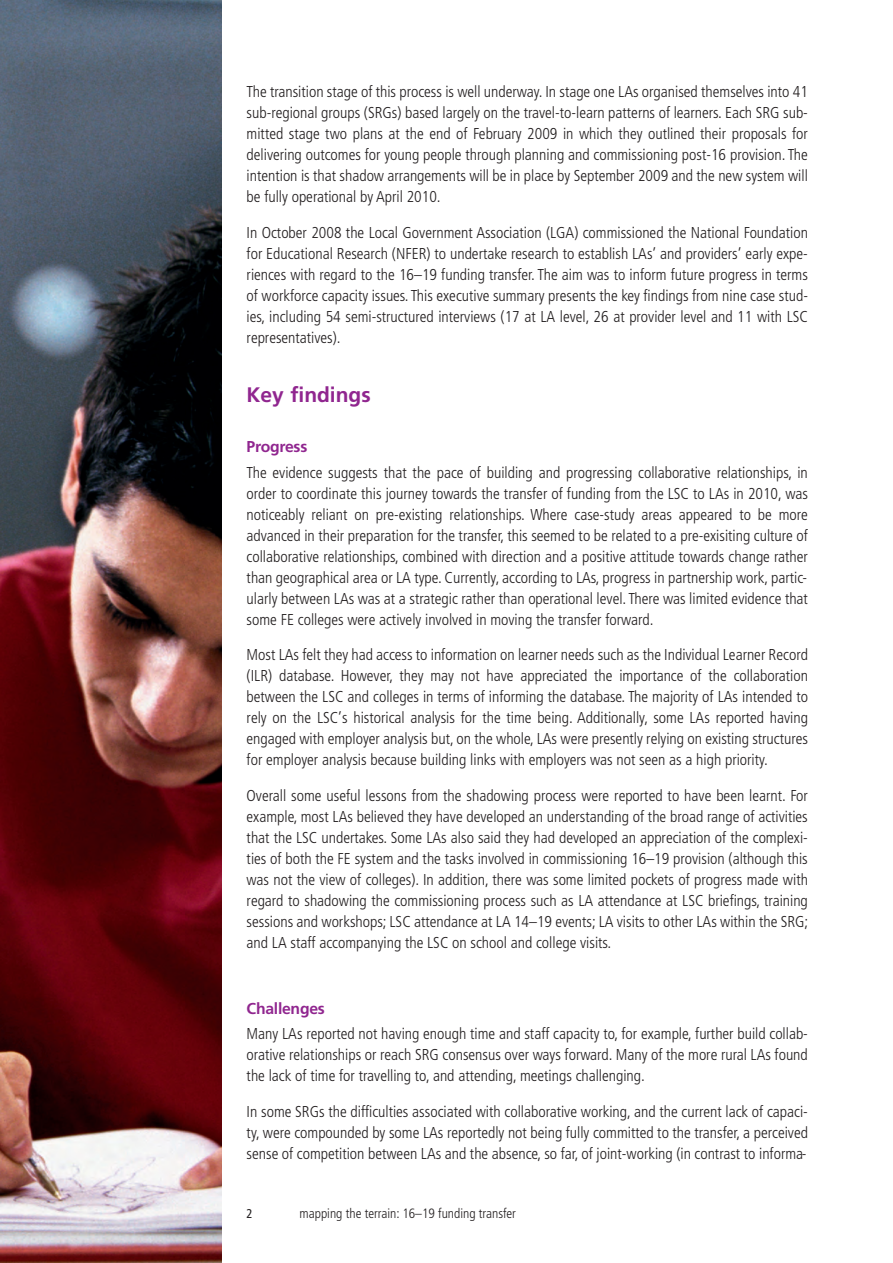
<style>
.page{position:relative;width:893px;height:1263px;background:#fff}
.page>*{position:absolute;margin:0;border:0;box-sizing:border-box;transform-origin:0 0}
.t1{font:700 21px "Frutiger";color:#90268f}
.t2{font:300 condensed 15.75px/21px "Frutiger";color:#231f20;text-align:justify}
.t3{font:700 15.75px "Frutiger";letter-spacing:-.015em;color:#90268f}
.t4{font:300 condensed 13.5px "Frutiger";color:#231f20}
.t5{font:condensed 12.75px "Frutiger";color:#231f20}
</style>
<div class="page">
<img style="left:0;top:0;width:221px;height:1263px">
<p class="t2" style="left:247px;top:82px;width:563px">The transition stage of this process is well underway. In stage one LAs organised themselves into 41 sub-regional groups (SRGs) based largely on the travel-to-learn patterns of learners. Each SRG sub&shy;mitted stage two plans at the end of February 2009 in which they outlined their proposals for delivering outcomes for young people through planning and commissioning post-16 provision. The intention is that shadow arrangements will be in place by September 2009 and the new system will be fully operational by April 2010.</p>
<p class="t2" style="left:247px;top:223px;width:563px">In October 2008 the Local Government Association (LGA) commissioned the National Foundation for Educational Research (NFER) to undertake research to establish LAs’ and providers’ early expe&shy;riences with regard to the 16–19 funding transfer. The aim was to inform future progress in terms of workforce capacity issues. This executive summary presents the key findings from nine case stud&shy;ies, including 54 semi-structured interviews (17 at LA level, 26 at provider level and 11 with LSC representatives).</p>
<h1 class="t1" style="left:247px;top:386px;width:126px">Key findings</h1>
<p class="t3" style="left:247px;top:440px;width:62px">Progress</p>
<p class="t2" style="left:247px;top:463px;width:563px">The evidence suggests that the pace of building and progressing collaborative relationships, in order to coordinate this journey towards the transfer of funding from the LSC to LAs in 2010, was noticeably reliant on pre-existing relationships. Where case-study areas appeared to be more advanced in their preparation for the transfer, this seemed to be related to a pre-exisiting culture of collaborative relationships, combined with direction and a positive attitude towards change rather than geographical area or LA type. Currently, according to LAs, progress in partnership work, partic&shy;ularly between LAs was at a strategic rather than operational level. There was limited evidence that some FE colleges were actively involved in moving the transfer forward.</p>
<p class="t2" style="left:247px;top:646px;width:563px">Most LAs felt they had access to information on learner needs such as the Individual Learner Record (ILR) database. However, they may not have appreciated the importance of the collaboration between the LSC and colleges in terms of informing the database. The majority of LAs intended to rely on the LSC’s historical analysis for the time being. Additionally, some LAs reported having engaged with employer analysis but, on the whole, LAs were presently relying on existing structures for employer analysis because building links with employers was not seen as a high priority.</p>
<p class="t2" style="left:247px;top:786px;width:563px">Overall some useful lessons from the shadowing process were reported to have been learnt. For example, most LAs believed they have developed an understanding of the broad range of activities that the LSC undertakes. Some LAs also said they had developed an appreciation of the complexi&shy;ties of both the FE system and the tasks involved in commissioning 16–19 provision (although this was not the view of colleges). In addition, there was some limited pockets of progress made with regard to shadowing the commissioning process such as LA attendance at LSC briefings, training sessions and workshops; LSC attendance at LA 14–19 events; LA visits to other LAs within the SRG; and LA staff accompanying the LSC on school and college visits.</p>
<p class="t3" style="left:247px;top:1002px;width:80px">Challenges</p>
<p class="t2" style="left:247px;top:1024px;width:563px">Many LAs reported not having enough time and staff capacity to, for example, further build collab&shy;orative relationships or reach SRG consensus over ways forward. Many of the more rural LAs found the lack of time for travelling to, and attending, meetings challenging.</p>
<p class="t2" style="left:247px;top:1102px;width:563px">In some SRGs the difficulties associated with collaborative working, and the current lack of capaci&shy;ty, were compounded by some LAs reportedly not being fully committed to the transfer, a perceived sense of competition between LAs and the absence, so far, of joint-working (in contrast to informa-</p>
<p class="t5" style="left:247px;top:1208px;width:8px">2</p>
<p class="t4" style="left:300px;top:1208px;width:218px">mapping the terrain: 16–19 funding transfer</p>
</div>
